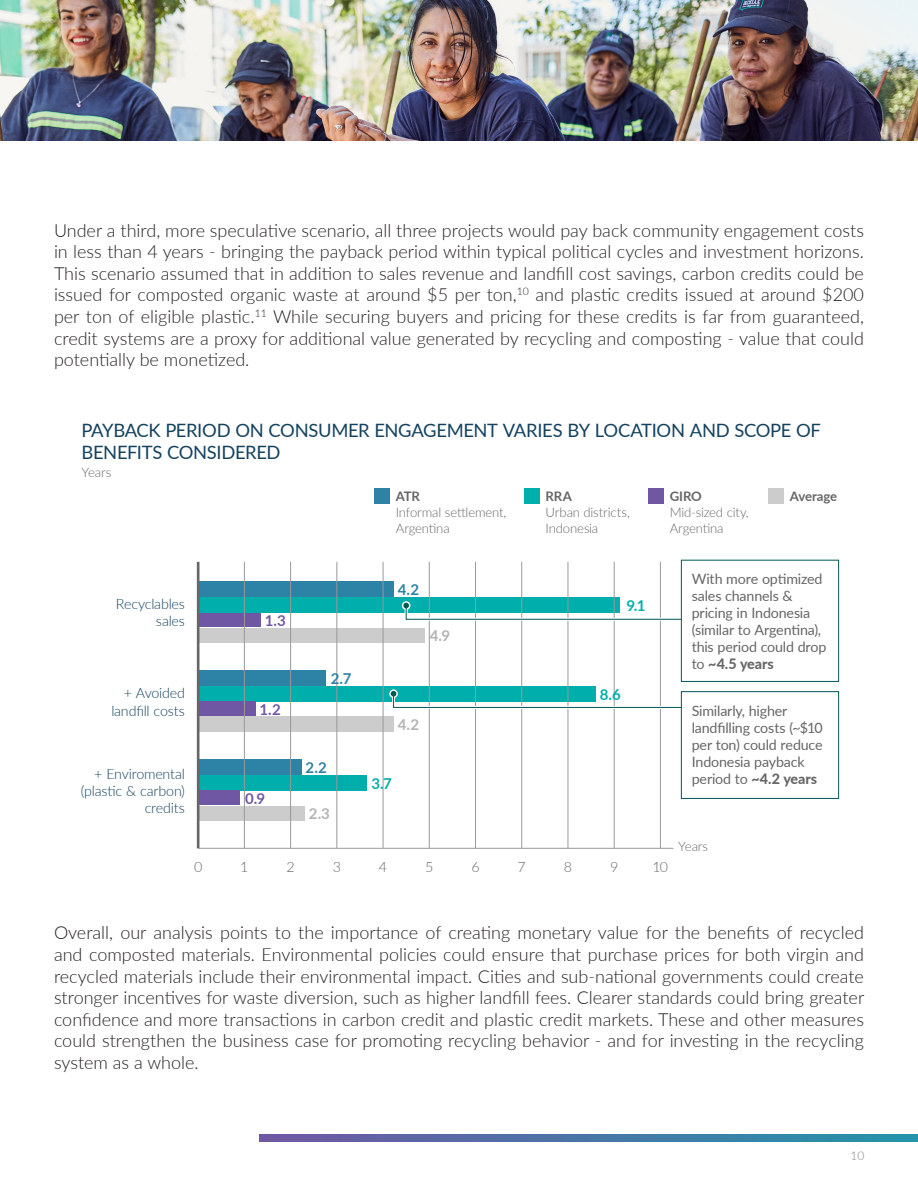
<style>
.page{position:relative;width:918px;height:1188px;background:#fff}
.page>*{position:absolute;margin:0;border:0;box-sizing:border-box;transform-origin:0 0}
.t1{font:18.45px/22px "Lato";letter-spacing:-.015em;color:#14425e}
.Body_text{font:300 18px/21.6px "Lato";color:#231f20;text-align:justify}
.t2{font:700 15px "Lato";color:#00afab}
.t3{font:700 15px "Lato";color:#2c83a5}
.t4{font:700 15px "Lato";color:#b3b3b3}
.t5{font:700 15px "Lato";color:#7057a4}
.t6{font:14.25px/17.1px "Lato";letter-spacing:-.01em;color:#666}
.t7{font:300 14.25px/17.1px "Lato";letter-spacing:-.015em;color:#14425e;text-align:right}
.t8{font:300 14.25px "Lato";color:#666}
.t9{font:300 13.2px/15.8px "Lato";letter-spacing:-.015em;color:#666}
.t10{font:700 13.2px "Lato";letter-spacing:-.015em;color:#666}
.t11{font:300 12px "Lato";color:#828282}
.s1{font-weight:700}
.s2{font-weight:800}
</style>
<div class="page">
<img style="left:0;top:0;width:918px;height:140px">
<svg style="left:259px;top:1134px;width:659px;height:8px;background:#4975a6"></svg>
<div style="left:198px;top:582px;width:196px;height:15px;background:#2c83a5"></div>
<div style="left:198px;top:612px;width:62px;height:15px;background:#7057a4"></div>
<div style="left:198px;top:628px;width:227px;height:15px;background:#ccc"></div>
<div style="left:198px;top:671px;width:128px;height:15px;background:#2c83a5"></div>
<div style="left:198px;top:597px;width:422px;height:15px;background:#00afab"></div>
<div style="left:198px;top:686px;width:397px;height:15px;background:#00afab"></div>
<div style="left:198px;top:701px;width:57px;height:15px;background:#7057a4"></div>
<div style="left:198px;top:717px;width:196px;height:15px;background:#ccc"></div>
<div style="left:198px;top:760px;width:103px;height:15px;background:#2c83a5"></div>
<div style="left:198px;top:775px;width:168px;height:15px;background:#00afab"></div>
<div style="left:198px;top:790px;width:42px;height:15px;background:#7057a4"></div>
<div style="left:198px;top:806px;width:106px;height:15px;background:#ccc"></div>
<div style="left:374px;top:488px;width:16px;height:16px;background:#2c83a5"></div>
<div style="left:524px;top:488px;width:16px;height:16px;background:#00afab"></div>
<div style="left:648px;top:488px;width:16px;height:16px;background:#7057a4"></div>
<div style="left:768px;top:488px;width:16px;height:16px;background:#ccc"></div>
<hr style="left:429px;top:562px;width:1px;height:286px;background:#999">
<hr style="left:290px;top:562px;width:1px;height:286px;background:#999">
<hr style="left:244px;top:562px;width:1px;height:286px;background:#999">
<hr style="left:198px;top:848px;width:475px;height:1px;background:#999">
<hr style="left:337px;top:562px;width:1px;height:286px;background:#999">
<hr style="left:383px;top:562px;width:1px;height:286px;background:#999">
<hr style="left:197px;top:562px;width:2px;height:286px;background:#666">
<hr style="left:660px;top:562px;width:1px;height:286px;background:#999">
<hr style="left:521px;top:562px;width:1px;height:286px;background:#999">
<hr style="left:475px;top:562px;width:1px;height:286px;background:#999">
<hr style="left:568px;top:562px;width:1px;height:286px;background:#999">
<hr style="left:614px;top:562px;width:1px;height:286px;background:#999">
<svg style="left:403px;top:602px;width:278px;height:20px"></svg>
<svg style="left:389px;top:689px;width:9px;height:9px"></svg>
<svg style="left:391px;top:691px;width:290px;height:19px"></svg>
<div style="left:681px;top:560px;width:158px;height:122px;border:1px solid #005856"></div>
<div style="left:681px;top:691px;width:158px;height:108px;border:1px solid #005856"></div>
<p class="Body_text" style="left:54px;top:219px;width:812px">Under a third, more speculative scenario, all three projects would pay back community engagement costs in less than 4 years - bringing the payback period within typical political cycles and investment horizons.<br>This scenario assumed that in addition to sales revenue and landfill cost savings, carbon credits could be issued for composted organic waste at around $5 per ton,<sup>10</sup> and plastic credits issued at around $200 per ton of eligible plastic.<sup>11</sup> While securing buyers and pricing for these credits is far from guaranteed, credit systems are a proxy for additional value generated by recycling and composting - value that could potentially be monetized.</p>
<p class="t1" style="left:82px;top:418px;width:741px">PAYBACK PERIOD ON CONSUMER ENGAGEMENT VARIES BY LOCATION AND SCOPE OF<br>BENEFITS CONSIDERED</p>
<p class="t9" style="left:396px;top:488px;width:112px"><span class="s1">ATR<br></span>Informal settlement,<br>Argentina</p>
<p class="t9" style="left:546px;top:488px;width:86px"><span class="s1">RRA<br></span>Urban districts,<br>Indonesia</p>
<p class="t9" style="left:670px;top:488px;width:80px"><span class="s1">GIRO<br></span>Mid-sized city,<br>Argentina</p>
<p class="t10" style="left:790px;top:487px;width:49px">Average</p>
<p class="t9" style="left:82px;top:464px;width:31px">Years</p>
<p class="t3" style="left:398px;top:578px;width:23px">4.2</p>
<p class="t7" style="left:116px;top:595px;width:71px">Recyclables sales</p>
<p class="t2" style="left:626px;top:594px;width:21px">9.1</p>
<p class="t5" style="left:265px;top:609px;width:22px">1.3</p>
<p class="t7" style="left:111px;top:684px;width:75px">+ Avoided landfill costs</p>
<p class="t7" style="left:81px;top:765px;width:106px">+ Enviromental (plastic &amp; carbon) credits</p>
<p class="t5" style="left:259px;top:698px;width:23px">1.2</p>
<p class="t5" style="left:245px;top:787px;width:22px">0.9</p>
<p class="t3" style="left:331px;top:668px;width:22px">2.7</p>
<p class="t3" style="left:305px;top:757px;width:23px">2.2</p>
<p class="t4" style="left:309px;top:802px;width:23px">2.3</p>
<p class="t4" style="left:430px;top:624px;width:22px">4.9</p>
<p class="t4" style="left:398px;top:713px;width:23px">4.2</p>
<p class="t2" style="left:371px;top:772px;width:22px">3.7</p>
<p class="t2" style="left:600px;top:683px;width:22px">8.6</p>
<p class="t8" style="left:194px;top:857px;width:10px">0</p>
<p class="t8" style="left:240px;top:857px;width:10px">1</p>
<p class="t8" style="left:286px;top:857px;width:10px">2</p>
<p class="t8" style="left:333px;top:857px;width:10px">3</p>
<p class="t8" style="left:379px;top:857px;width:10px">4</p>
<p class="t8" style="left:425px;top:857px;width:10px">5</p>
<p class="t8" style="left:471px;top:857px;width:10px">6</p>
<p class="t8" style="left:518px;top:857px;width:10px">7</p>
<p class="t8" style="left:564px;top:857px;width:10px">8</p>
<p class="t8" style="left:610px;top:857px;width:10px">9</p>
<p class="t8" style="left:653px;top:857px;width:17px">10</p>
<p class="t6" style="left:692px;top:569px;width:136px">With more optimized sales channels &amp; pricing in Indonesia (similar to Argentina), this period could drop to <span class="s2">~4.5 years</span></p>
<p class="t6" style="left:692px;top:702px;width:133px">Similarly, higher landfilling costs (~$10 per ton) could reduce<br>Indonesia payback period to <span class="s2">~4.2 years</span></p>
<p class="t9" style="left:678px;top:838px;width:31px">Years</p>
<p class="Body_text" style="left:54px;top:921px;width:812px">Overall, our analysis points to the importance of creating monetary value for the benefits of recycled and composted materials. Environmental policies could ensure that purchase prices for both virgin and recycled materials include their environmental impact. Cities and sub-national governments could create stronger incentives for waste diversion, such as higher landfill fees. Clearer standards could bring greater confidence and more transactions in carbon credit and plastic credit markets. These and other measures could strengthen the business case for promoting recycling behavior - and for investing in the recycling system as a whole.</p>
<p class="t11" style="left:851px;top:1148px;width:15px">10</p>
</div>
